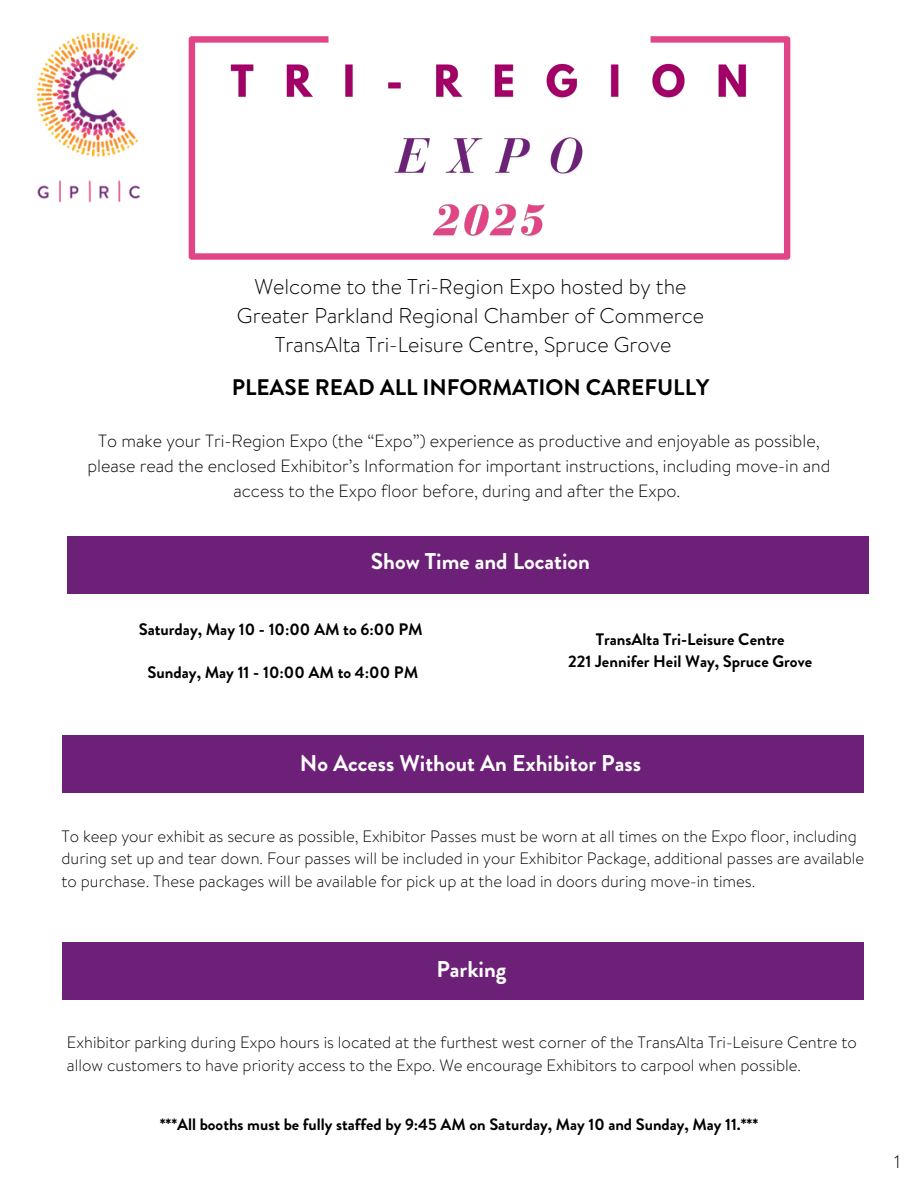
<style>
.page{position:relative;width:918px;height:1188px;background:#fff}
.page>*{position:absolute;margin:0;border:0;box-sizing:border-box;transform-origin:0 0}
.t1{font:700 22.8px "Brandon Grotesque";color:#fff}
.t2{font:700 22.5px "Brandon Grotesque";color:#000}
.t3{font:300 21.3px/29.2px "Brandon Text";color:#000;text-align:center}
.t4{font:300 18px "Brandon Text";color:#000}
.t5{font:300 17.7px/24.8px "Brandon Text";color:#000;text-align:center}
.t6{font:700 16.65px/22.5px "Brandon Grotesque";color:#000;text-align:center}
.t7{font:300 16.5px/22.5px "Brandon Text";color:#000}
.t8{font:700 16.5px "Brandon Grotesque";color:#000}
</style>
<div class="page">
<div style="left:62px;top:736px;width:802px;height:57px;background:#6d2077"></div>
<div style="left:62px;top:942px;width:802px;height:57px;background:#6d2077"></div>
<svg style="left:189px;top:36px;width:601px;height:224px"></svg>
<div style="left:68px;top:537px;width:801px;height:57px;background:#6d2077"></div>
<img style="left:36px;top:32px;width:105px;height:171px">
<img style="left:226px;top:61px;width:555px;height:51px">
<img style="left:389px;top:133px;width:215px;height:53px">
<img style="left:428px;top:200px;width:122px;height:47px">
<p class="t3" style="left:237px;top:272px;width:469px">Welcome to the Tri-Region Expo hosted by the<br>Greater Parkland Regional Chamber of Commerce<br>TransAlta Tri-Leisure Centre, Spruce Grove</p>
<h6 class="t2" style="left:232px;top:371px;width:479px">PLEASE READ ALL INFORMATION CAREFULLY</h6>
<h5 class="t5" style="left:87px;top:429px;width:745px">To make your Tri-Region Expo (the “Expo”) experience as productive and enjoyable as possible, please read the enclosed Exhibitor’s Information for important instructions, including move-in and access to the Expo floor before, during and after the Expo.</h5>
<p class="t1" style="left:371px;top:545px;width:221px">Show Time and Location</p>
<h3 class="t6" style="left:139px;top:618px;width:286px">Saturday, May 10 - 10:00 AM to 6:00 PM</h3>
<p class="t6" style="left:148px;top:661px;width:272px">Sunday, May 11 - 10:00 AM to 4:00 PM</p>
<h4 class="t6" style="left:568px;top:628px;width:245px">TransAlta Tri-Leisure Centre<br>221 Jennifer Heil Way, Spruce Grove</h4>
<p class="t1" style="left:300px;top:747px;width:343px">No Access Without An Exhibitor Pass</p>
<p class="t7" style="left:62px;top:825px;width:804px">To keep your exhibit as secure as possible, Exhibitor Passes must be worn at all times on the Expo floor, including during set up and tear down. Four passes will be included in your Exhibitor Package, additional passes are available to purchase. These packages will be available for pick up at the load in doors during move-in times.</p>
<h4 class="t1" style="left:436px;top:953px;width:71px">Parking</h4>
<h6 class="t7" style="left:67px;top:1031px;width:791px">Exhibitor parking during Expo hours is located at the furthest west corner of the TransAlta Tri-Leisure Centre to allow customers to have priority access to the Expo. We encourage Exhibitors to carpool when possible.</h6>
<h6 class="t8" style="left:160px;top:1113px;width:600px">***All booths must be fully staffed by 9:45 AM on Saturday, May 10 and Sunday, May 11.***</h6>
<p class="t4" style="left:894px;top:1149px;width:8px">1</p>
</div>
